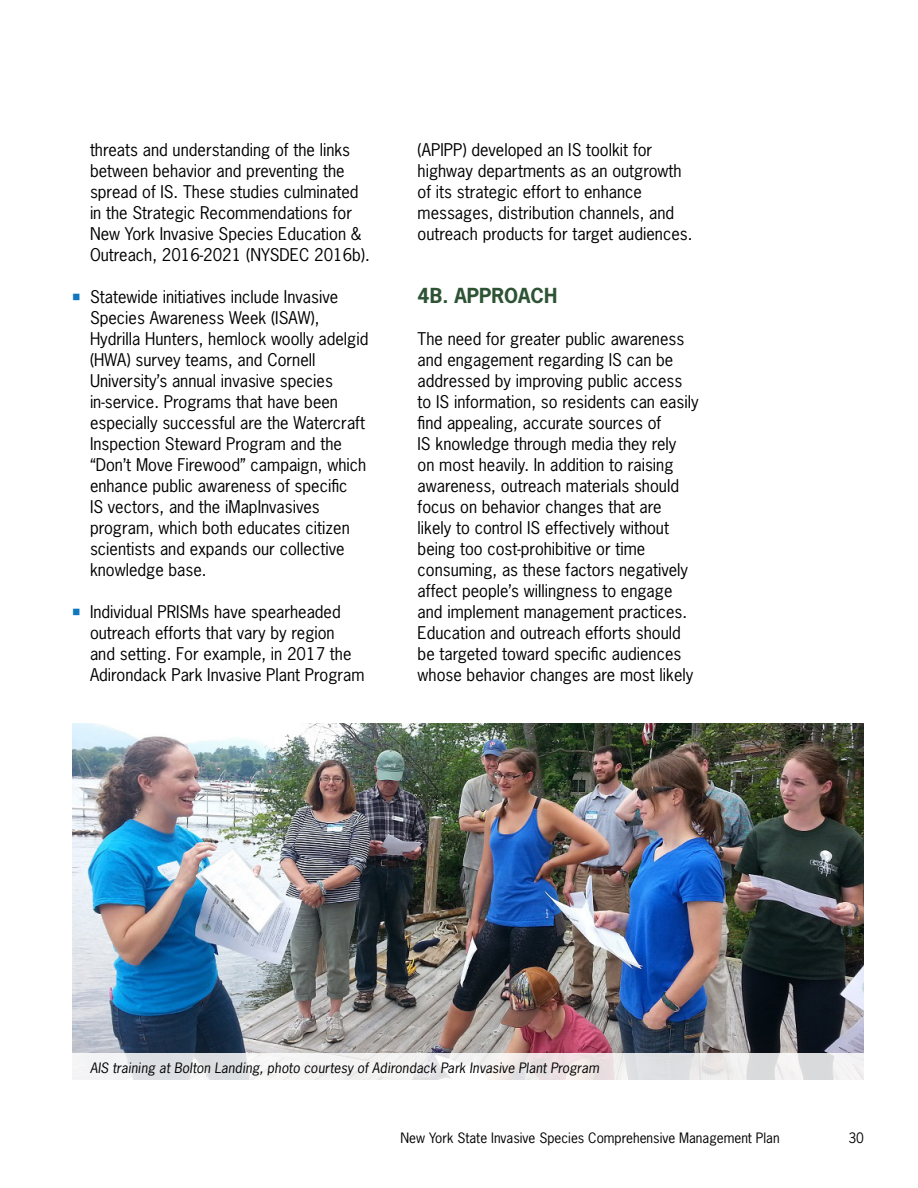
<style>
.page{position:relative;width:918px;height:1188px;background:#fff}
.page>*{position:absolute;margin:0;border:0;box-sizing:border-box;transform-origin:0 0}
.t1{font:700 19.5px "News Gothic Std";color:#2e5334}
.t2{font:16.5px/21px "News Gothic Std";color:#000}
.t3{font:italic 13.5px "News Gothic Std";letter-spacing:.01em;color:#000}
.t4{font:13.5px "News Gothic Std";color:#000}
</style>
<div class="page">
<img style="left:72px;top:723px;width:792px;height:330px">
<svg style="left:72px;top:1053px;width:792px;height:27px"></svg>
<p class="t2" style="left:90px;top:139px;width:282px">threats and understanding of the links between behavior and preventing the spread of IS. These studies culminated in the Strategic Recommendations for New York Invasive Species Education &amp; Outreach, 2016-2021 (NYSDEC 2016b).</p>
<p class="t2" style="left:90px;top:286px;width:280px">Statewide initiatives include Invasive Species Awareness Week (ISAW), Hydrilla Hunters, hemlock woolly adelgid (HWA) survey teams, and Cornell University’s annual invasive species in-service. Programs that have been especially successful are the Watercraft Inspection Steward Program and the “Don’t Move Firewood” campaign, which enhance public awareness of specifc<br>IS vectors, and the iMapInvasives program, which both educates citizen scientists and expands our collective knowledge base.</p>
<p class="t2" style="left:90px;top:601px;width:276px">Individual PRISMs have spearheaded outreach efforts that vary by region<br>and setting. For example, in 2017 the Adirondack Park Invasive Plant Program</p>
<p class="t2" style="left:418px;top:139px;width:276px">(APIPP) developed an IS toolkit for highway departments as an outgrowth of its strategic effort to enhance messages, distribution channels, and outreach products for target audiences.</p>
<p class="t1" style="left:418px;top:283px;width:141px">4B. APPROACH</p>
<p class="t2" style="left:418px;top:328px;width:283px">The need for greater public awareness and engagement regarding IS can be addressed by improving public access to IS information, so residents can easily fnd appealing, accurate sources of<br>IS knowledge through media they rely<br>on most heavily. In addition to raising awareness, outreach materials should focus on behavior changes that are likely to control IS effectively without being too cost-prohibitive or time consuming, as these factors negatively affect people’s willingness to engage and implement management practices.<br>Education and outreach efforts should be targeted toward specifc audiences whose behavior changes are most likely</p>
<p class="t3" style="left:90px;top:1059px;width:511px">AIS training at Bolton Landing, photo courtesy of Adirondack Park Invasive Plant Program</p>
<p class="t4" style="left:400px;top:1129px;width:381px">New York State Invasive Species Comprehensive Management Plan</p>
<p class="t4" style="left:848px;top:1129px;width:17px">30</p>
</div>
